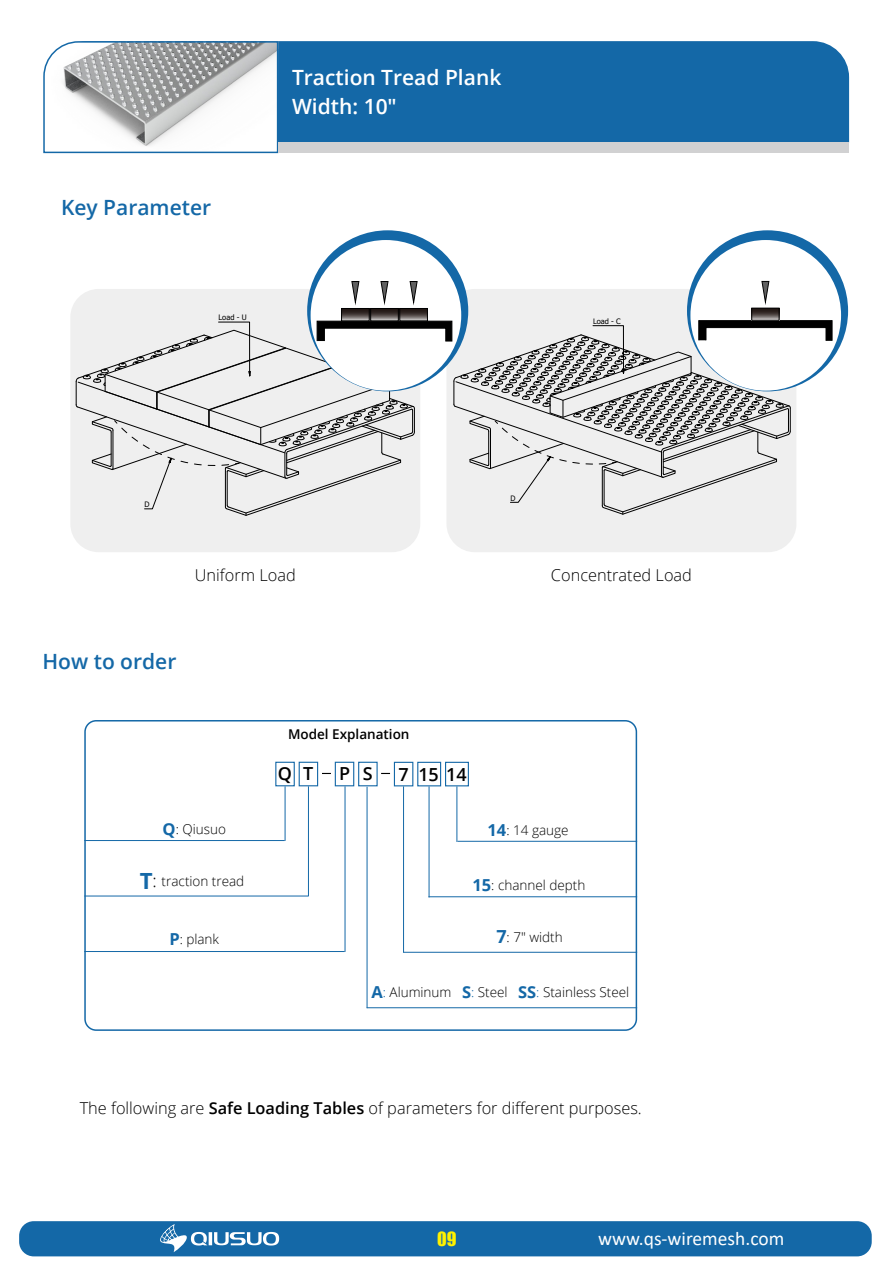
<style>
.page{position:relative;width:893px;height:1263px;background:#fff}
.page>*{position:absolute;margin:0;border:0;box-sizing:border-box;transform-origin:0 0}
.t1{font:600 21px/28.5px "Open Sans";color:#fff}
.t2{font:600 21px "Open Sans";color:#1468a7}
.t3{font:19.5px "Calibri";color:#fff}
.t4{font:600 18px "Open Sans";color:#000}
.t5{font:18px "Impact";color:#fff100}
.t6{font:300 16.35px "Open Sans";color:#000}
.t7{font:300 13.5px "Open Sans";color:#000}
.t8{font:600 13.5px "Open Sans";color:#000}
.t9{font:7.5px "Tahoma";letter-spacing:-.005em;color:#000}
.s1{font-weight:700;font-size:16.5px;color:#1468a7}
.s2{font-weight:700;font-size:22.35px;color:#1468a7}
.s3{font-size:18.15px}
.s4{font-weight:700;font-size:18px;color:#1468a7}
.s5{color:#1468a7}
.s6{font-weight:600}
</style>
<div class="page">
<div style="left:19px;top:1221px;width:853px;height:35px;background:#1468a7;border-radius:15px"></div>
<svg style="left:160px;top:1224px;width:119px;height:28px"></svg>
<div style="left:84px;top:720px;width:553px;height:311px;border:2px solid #1468a7;border-radius:11px"></div>
<div style="left:279px;top:41px;width:570px;height:101px;background:#1468a7"></div>
<svg style="left:43px;top:41px;width:236px;height:113px"></svg>
<div style="left:278px;top:142px;width:571px;height:11px;background:#d1d1d2"></div>
<div style="left:70px;top:289px;width:350px;height:263px;background:#efefef;border-radius:28px"></div>
<div style="left:446px;top:289px;width:350px;height:263px;background:#efefef;border-radius:28px"></div>
<div style="left:307px;top:230px;width:161px;height:161px;background:#1468a7;border-radius:50%"></div>
<div style="left:311px;top:240px;width:150px;height:151px;background:#fff;border-radius:50%"></div>
<svg style="left:343px;top:310px;width:25px;height:9px"></svg>
<div style="left:341px;top:308px;width:29px;height:13px;border:1px solid #000"></div>
<svg style="left:372px;top:310px;width:25px;height:9px"></svg>
<div style="left:370px;top:308px;width:29px;height:13px;border:1px solid #000"></div>
<svg style="left:401px;top:310px;width:25px;height:9px"></svg>
<div style="left:399px;top:308px;width:29px;height:13px;border:1px solid #000"></div>
<svg style="left:351px;top:281px;width:9px;height:25px"></svg>
<svg style="left:380px;top:281px;width:9px;height:25px"></svg>
<svg style="left:409px;top:281px;width:9px;height:25px"></svg>
<div style="left:687px;top:230px;width:161px;height:161px;background:#1468a7;border-radius:50%"></div>
<div style="left:690px;top:240px;width:151px;height:151px;background:#fff;border-radius:50%"></div>
<svg style="left:76px;top:320px;width:757px;height:196px"></svg>
<svg style="left:753px;top:310px;width:24px;height:9px"></svg>
<div style="left:751px;top:308px;width:28px;height:13px;border:1px solid #000"></div>
<svg style="left:761px;top:281px;width:9px;height:24px"></svg>
<div style="left:299px;top:762px;width:19px;height:24px;border:1px solid #1468a7"></div>
<div style="left:275px;top:762px;width:20px;height:24px;border:1px solid #1468a7"></div>
<div style="left:335px;top:762px;width:19px;height:24px;border:1px solid #1468a7"></div>
<hr style="left:84px;top:840px;width:201px;height:1px;background:#1468a7">
<hr style="left:84px;top:896px;width:224px;height:1px;background:#1468a7">
<hr style="left:84px;top:951px;width:261px;height:1px;background:#1468a7">
<hr style="left:285px;top:786px;width:1px;height:55px;background:#1468a7">
<hr style="left:308px;top:786px;width:1px;height:110px;background:#1468a7">
<hr style="left:345px;top:786px;width:1px;height:166px;background:#1468a7">
<div style="left:394px;top:762px;width:19px;height:24px;border:1px solid #1468a7"></div>
<div style="left:417px;top:762px;width:24px;height:24px;border:1px solid #1468a7"></div>
<div style="left:445px;top:762px;width:24px;height:24px;border:1px solid #1468a7"></div>
<hr style="left:457px;top:841px;width:180px;height:1px;background:#1468a7">
<hr style="left:428px;top:896px;width:209px;height:1px;background:#1468a7">
<hr style="left:403px;top:952px;width:234px;height:1px;background:#1468a7">
<hr style="left:456px;top:786px;width:1px;height:56px;background:#1468a7">
<hr style="left:429px;top:786px;width:1px;height:111px;background:#1468a7">
<hr style="left:403px;top:786px;width:1px;height:166px;background:#1468a7">
<div style="left:358px;top:762px;width:20px;height:24px;border:1px solid #1468a7"></div>
<hr style="left:367px;top:787px;width:1px;height:221px;background:#1468a7">
<hr style="left:367px;top:1007px;width:270px;height:1px;background:#1468a7">
<h1 class="t2" style="left:61px;top:193px;width:152px">Key Parameter</h1>
<p class="t9" style="left:219px;top:312px;width:30px">Load - U</p>
<h1 class="t1" style="left:292px;top:63px;width:211px">Traction Tread Plank<br>Width: 10"</h1>
<p class="t9" style="left:593px;top:316px;width:29px">Load - C</p>
<p class="t9" style="left:145px;top:499px;width:7px">D</p>
<p class="t6" style="left:195px;top:564px;width:102px">Uniform Load</p>
<h1 class="t2" style="left:43px;top:646px;width:135px">How to order</h1>
<p class="t8" style="left:288px;top:725px;width:123px">Model Explanation</p>
<h3 class="t4" style="left:278px;top:761px;width:37px">Q T</h3>
<h3 class="t4" style="left:339px;top:761px;width:13px">P</h3>
<h3 class="t4" style="left:363px;top:761px;width:11px">S</h3>
<h3 class="t4" style="left:398px;top:762px;width:70px">7 15 14</h3>
<p class="t9" style="left:510px;top:493px;width:7px">D</p>
<p class="t6" style="left:551px;top:564px;width:142px">Concentrated Load</p>
<p class="t7" style="left:163px;top:819px;width:65px"><span class="s1">Q</span>: Qiusuo</p>
<p class="t7" style="left:140px;top:871px;width:106px"><span class="s2">T</span><span class="s3">:</span> traction tread</p>
<p class="t7" style="left:169px;top:930px;width:51px"><span class="s1">P</span>: plank</p>
<p class="t7" style="left:487px;top:821px;width:83px"><span class="s1">14</span>: 14 gauge</p>
<p class="t7" style="left:472px;top:876px;width:114px"><span class="s1">15</span>: channel depth</p>
<p class="t7" style="left:496px;top:928px;width:68px"><span class="s4">7</span>: 7" width</p>
<p class="t7" style="left:371px;top:983px;width:259px"><span class="s1">A</span><span class="s5">:</span> Aluminum <span class="s1">S</span><span class="s5">:</span> Steel <span class="s1">SS</span><span class="s5">:</span> Stainless Steel</p>
<p class="t6" style="left:80px;top:1097px;width:564px">The following are <span class="s6">Safe Loading Tables</span> of parameters for different purposes.</p>
<h3 class="t5" style="left:437px;top:1225px;width:21px">09</h3>
<h2 class="t3" style="left:598px;top:1225px;width:188px">www.qs-wiremesh.com</h2>
</div>
